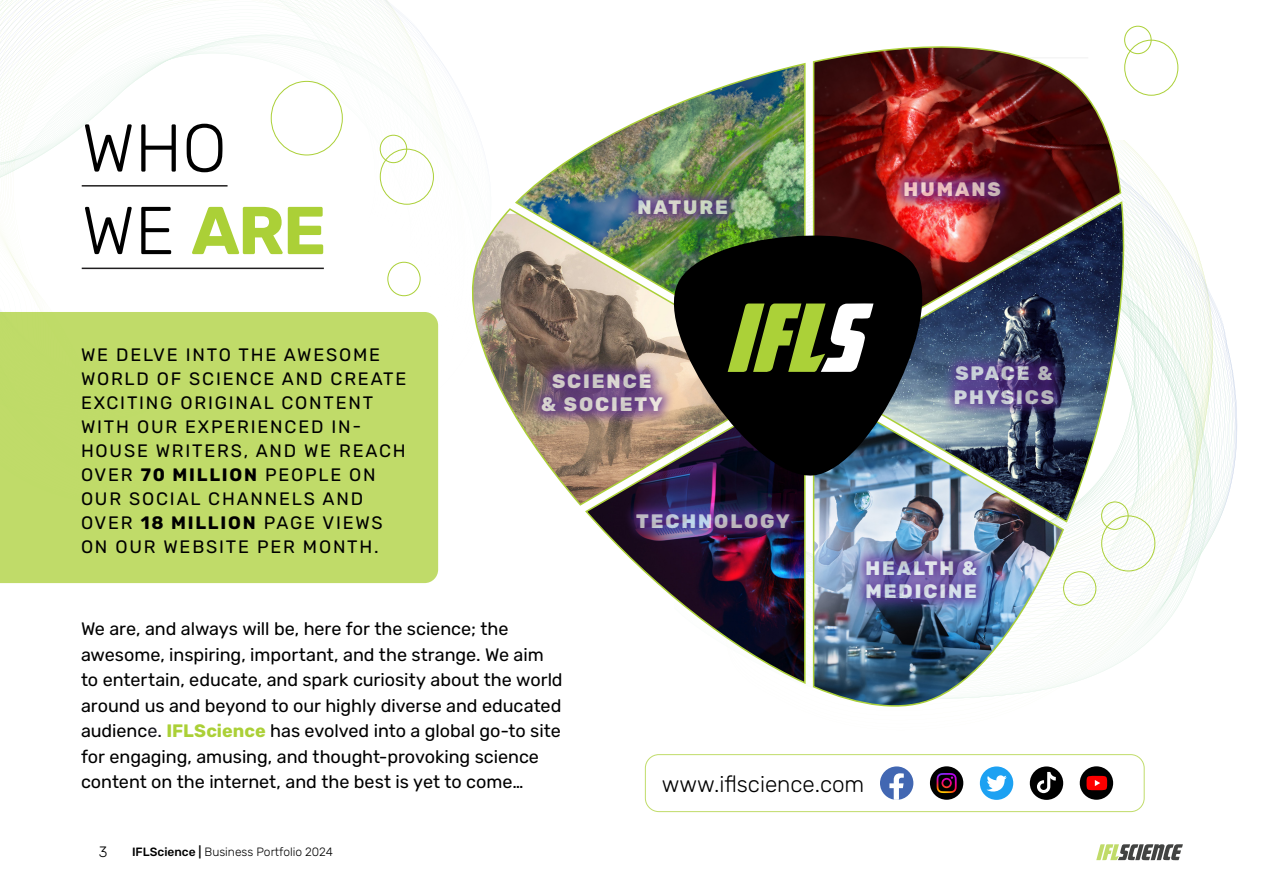
<style>
.page{position:relative;width:1263px;height:893px;background:#fff}
.page>*{position:absolute;margin:0;border:0;box-sizing:border-box;transform-origin:0 0}
.t1{font:700 67.5px "Rubik";color:#abd037}
.t2{font:300 67.5px "Rubik";color:#000}
.t3{font:300 22.5px "Rubik";color:#000}
.t4{font:800 19.5px/23.4px "Rubik";letter-spacing:.1em;color:#f0f0f0}
.Large_Body_Copy{font:18px/25.5px "Rubik";color:#000}
.Large_Body_Copy-2{font:18px/24px "Rubik";letter-spacing:.1em;color:#000}
.t5{font:300 15px "Rubik";color:#000}
.t6{font:300 12px "Rubik";color:#000}
.s1{font-weight:300;color:#000}
.s2{font-weight:700}
.s3{color:#16161e}
.s4{font-weight:700;color:#abd037}
.s5{font-weight:500}
</style>
<div class="page">
<svg style="left:0;top:22px;width:442px;height:516px"></svg>
<svg style="left:807px;top:140px;width:388px;height:545px"></svg>
<div style="left:0;top:312px;width:438px;height:271px;background:#c0db69"></div>
<div style="left:1124px;top:40px;width:54px;height:56px;border:1px solid #abd037;border-radius:50%"></div>
<div style="left:1124px;top:26px;width:27px;height:28px;border:1px solid #abd037;border-radius:50%"></div>
<div style="left:1063px;top:571px;width:33px;height:35px;border:1px solid #abd037;border-radius:50%"></div>
<div style="left:1101px;top:515px;width:54px;height:56px;border:1px solid #abd037;border-radius:50%"></div>
<div style="left:1101px;top:502px;width:27px;height:28px;border:1px solid #abd037;border-radius:50%"></div>
<div style="left:380px;top:149px;width:54px;height:56px;border:1px solid #abd037;border-radius:50%"></div>
<div style="left:387px;top:262px;width:33px;height:34px;border:1px solid #abd037;border-radius:50%"></div>
<div style="left:271px;top:81px;width:72px;height:74px;border:1px solid #abd037;border-radius:50%"></div>
<div style="left:380px;top:135px;width:27px;height:28px;border:1px solid #abd037;border-radius:50%"></div>
<hr style="left:82px;top:185px;width:146px;height:2px;background:#201e1f">
<hr style="left:82px;top:268px;width:242px;height:1px;background:#201e1f">
<div style="left:645px;top:754px;width:499px;height:58px;border:1px solid #abd037;border-radius:14px"></div>
<div style="left:980px;top:766px;width:33px;height:34px;background:#1da1f2;border-radius:50%"></div>
<svg style="left:986px;top:775px;width:20px;height:17px"></svg>
<div style="left:880px;top:766px;width:33px;height:34px;background:#4267b2;border-radius:50%"></div>
<svg style="left:889px;top:773px;width:15px;height:27px"></svg>
<div style="left:1030px;top:766px;width:33px;height:34px;background:#000;border-radius:50%"></div>
<svg style="left:1037px;top:772px;width:19px;height:21px"></svg>
<div style="left:930px;top:766px;width:33px;height:34px;background:#000;border-radius:50%"></div>
<img style="left:936px;top:773px;width:21px;height:20px">
<div style="left:1080px;top:766px;width:33px;height:34px;background:#000;border-radius:50%"></div>
<svg style="left:1086px;top:775px;width:21px;height:15px"></svg>
<img style="left:515px;top:62px;width:291px;height:157px">
<img style="left:811px;top:46px;width:311px;height:173px">
<img style="left:815px;top:200px;width:315px;height:324px">
<img style="left:471px;top:207px;width:332px;height:299px">
<img style="left:811px;top:418px;width:254px;height:289px">
<svg style="left:584px;top:426px;width:223px;height:258px"></svg>
<img style="left:653px;top:219px;width:298px;height:262px">
<svg style="left:728px;top:303px;width:145px;height:69px"></svg>
<img style="left:890px;top:168px;width:124px;height:43px">
<svg style="left:940px;top:352px;width:128px;height:66px;background:#50487d"></svg>
<img style="left:622px;top:500px;width:181px;height:42px">
<img style="left:852px;top:546px;width:139px;height:67px">
<svg style="left:528px;top:360px;width:148px;height:66px;background:#84657e"></svg>
<img style="left:624px;top:185px;width:117px;height:43px">
<svg style="left:1096px;top:844px;width:87px;height:16px"></svg>
<p class="t2" style="left:82px;top:111px;width:147px">WHO</p>
<p class="t1" style="left:82px;top:193px;width:246px"><span class="s1">WE</span> ARE</p>
<p class="Large_Body_Copy-2" style="left:81px;top:343px;width:327px">WE DELVE INTO THE AWESOME<br>WORLD OF SCIENCE AND CREATE<br>EXCITING ORIGINAL CONTENT<br>WITH OUR EXPERIENCED IN-<br>HOUSE WRITERS, AND WE REACH<br>OVER <span class="s2">70 MILLION</span> PEOPLE ON<br>OUR SOCIAL CHANNELS AND<br>OVER <span class="s2">18 MILLION</span> PAGE VIEWS<br>ON OUR WEBSITE PER MONTH.</p>
<p class="t4" style="left:637px;top:196px;width:92px">NATURE</p>
<p class="t4" style="left:541px;top:370px;width:123px;text-align:center">SCIENCE<br>&amp; SOCIETY</p>
<p class="t4" style="left:636px;top:510px;width:155px">TECHNOLOGY</p>
<p class="t4" style="left:904px;top:178px;width:99px">HUMANS</p>
<p class="t4" style="left:954px;top:362px;width:102px">SPACE &amp;<br>PHYSICS</p>
<p class="t4" style="left:865px;top:557px;width:113px">HEALTH &amp;<br>MEDICINE</p>
<p class="Large_Body_Copy" style="left:81px;top:617px;width:483px">We are, and always will be, here for the science; the awesome, inspiring, important, and the strange. We aim to entertain, educate, and spark curiosity about the world around us and beyond to our highly diverse and educated audienc<span class="s3">e.</span> <span class="s4">IFLScience</span> has evolved into a global go-to site for engaging, amusing, and thought-provoking science content on the internet, and the best is yet to come…</p>
<p class="t5" style="left:99px;top:844px;width:10px">3</p>
<p class="t6" style="left:132px;top:845px;width:202px"><span class="s5">IFLScience |</span> Business Portfolio 2024</p>
<p class="t3" style="left:662px;top:772px;width:204px">www.iflscience.com</p>
</div>
